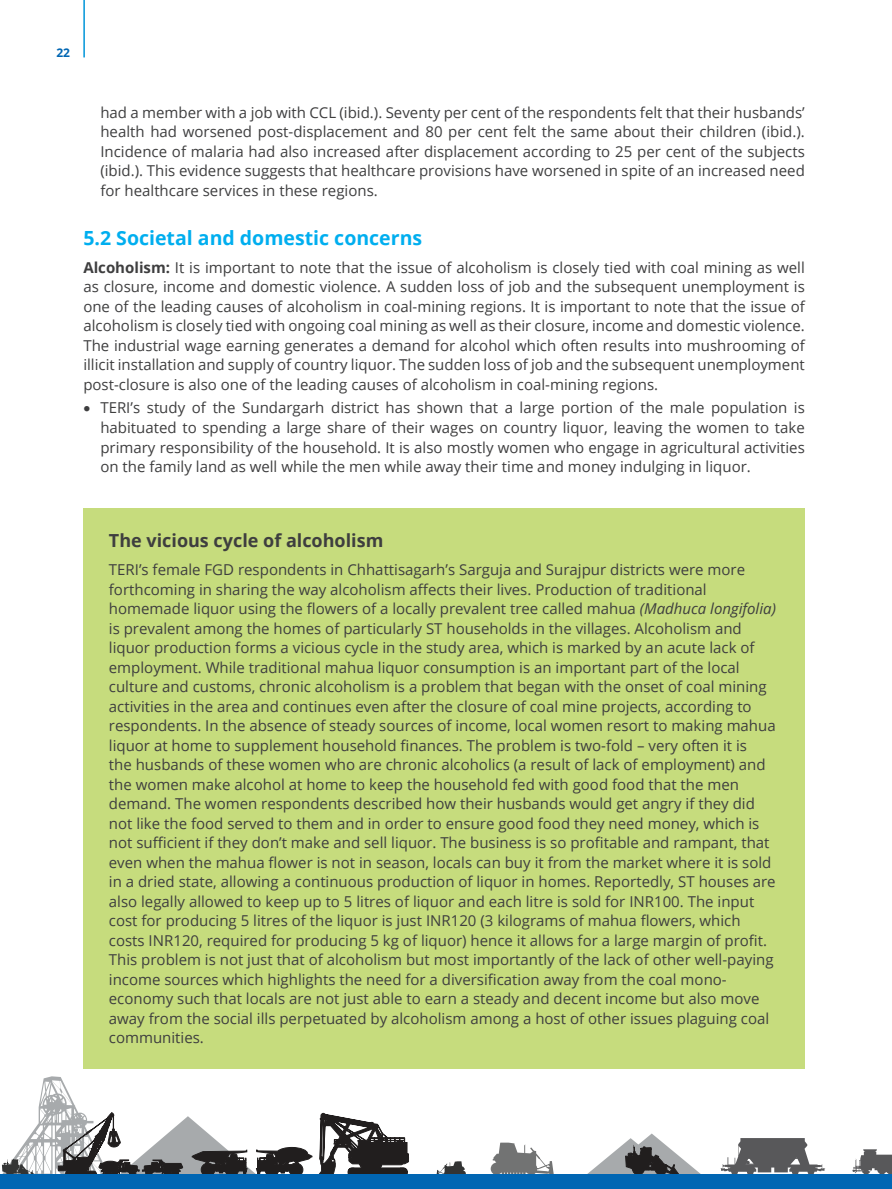
<style>
.page{position:relative;width:892px;height:1189px;background:#fff}
.page>*{position:absolute;margin:0;border:0;box-sizing:border-box;transform-origin:0 0}
.t1{font:700 19.5px "Open Sans";color:#00aeef}
.t2{font:700 18px "Open Sans";color:#3e3e3f}
.t3{font:15px/19.5px "Open Sans";color:#3e3e3f;text-align:justify}
.t4{font:700 12px "Open Sans";color:#0166b3}
.s1{font-weight:700}
.s2{font-style:italic}
</style>
<div class="page">
<svg style="left:852px;top:1149px;width:39px;height:25px"></svg>
<svg style="left:720px;top:1138px;width:105px;height:36px"></svg>
<svg style="left:436px;top:1161px;width:30px;height:13px"></svg>
<svg style="left:490px;top:1143px;width:64px;height:31px"></svg>
<svg style="left:319px;top:1113px;width:89px;height:61px"></svg>
<svg style="left:587px;top:1133px;width:114px;height:41px"></svg>
<div style="left:0;top:1174px;width:891px;height:15px;background:#0166b3"></div>
<hr style="left:83px;top:0;width:2px;height:57px;background:#0095d9">
<div style="left:83px;top:508px;width:721px;height:561px;background:#c6dc7d"></div>
<svg style="left:2px;top:1076px;width:310px;height:98px"></svg>
<p class="t4" style="left:56px;top:45px;width:15px">22</p>
<p class="t3" style="left:100px;top:102px;width:705px">had a member with a job with CCL (ibid.). Seventy per cent of the respondents felt that their husbands’ health had worsened post-displacement and 80 per cent felt the same about their children (ibid.).<br>Incidence of malaria had also increased after displacement according to 25 per cent of the subjects (ibid.). This evidence suggests that healthcare provisions have worsened in spite of an increased need for healthcare services in these regions.</p>
<h1 class="t1" style="left:83px;top:224px;width:340px">5.2 Societal and domestic concerns</h1>
<p class="t3" style="left:83px;top:257px;width:722px"><span class="s1">Alcoholism:</span> It is important to note that the issue of alcoholism is closely tied with coal mining as well as closure, income and domestic violence. A sudden loss of job and the subsequent unemployment is one of the leading causes of alcoholism in coal-mining regions. It is important to note that the issue of alcoholism is closely tied with ongoing coal mining as well as their closure, income and domestic violence.<br>The industrial wage earning generates a demand for alcohol which often results into mushrooming of illicit installation and supply of country liquor. The sudden loss of job and the subsequent unemployment post-closure is also one of the leading causes of alcoholism in coal-mining regions.</p>
<p class="t3" style="left:100px;top:398px;width:705px;text-indent:-17px">• TERI’s study of the Sundargarh district has shown that a large portion of the male population is habituated to spending a large share of their wages on country liquor, leaving the women to take primary responsibility of the household. It is also mostly women who engage in agricultural activities on the family land as well while the men while away their time and money indulging in liquor.</p>
<p class="t2" style="left:109px;top:528px;width:276px">The vicious cycle of alcoholism</p>
<p class="t3" style="left:109px;top:560px;width:668px;text-align:left">TERI’s female FGD respondents in Chhattisagarh’s Sarguja and Surajpur districts were more forthcoming in sharing the way alcoholism affects their lives. Production of traditional homemade liquor using the flowers of a locally prevalent tree called mahua <span class="s2">(Madhuca longifolia) </span>is prevalent among the homes of particularly ST households in the villages. Alcoholism and liquor production forms a vicious cycle in the study area, which is marked by an acute lack of employment. While traditional mahua liquor consumption is an important part of the local culture and customs, chronic alcoholism is a problem that began with the onset of coal mining activities in the area and continues even after the closure of coal mine projects, according to respondents. In the absence of steady sources of income, local women resort to making mahua liquor at home to supplement household finances. The problem is two-fold – very often it is<br>the husbands of these women who are chronic alcoholics (a result of lack of employment) and the women make alcohol at home to keep the household fed with good food that the men demand. The women respondents described how their husbands would get angry if they did not like the food served to them and in order to ensure good food they need money, which is not sufficient if they don’t make and sell liquor. The business is so profitable and rampant, that even when the mahua flower is not in season, locals can buy it from the market where it is sold in a dried state, allowing a continuous production of liquor in homes. Reportedly, ST houses are also legally allowed to keep up to 5 litres of liquor and each litre is sold for INR100. The input cost for producing 5 litres of the liquor is just INR120 (3 kilograms of mahua flowers, which costs INR120, required for producing 5 kg of liquor) hence it allows for a large margin of profit.<br>This problem is not just that of alcoholism but most importantly of the lack of other well-paying income sources which highlights the need for a diversification away from the coal mono&shy;economy such that locals are not just able to earn a steady and decent income but also move away from the social ills perpetuated by alcoholism among a host of other issues plaguing coal communities.</p>
</div>
